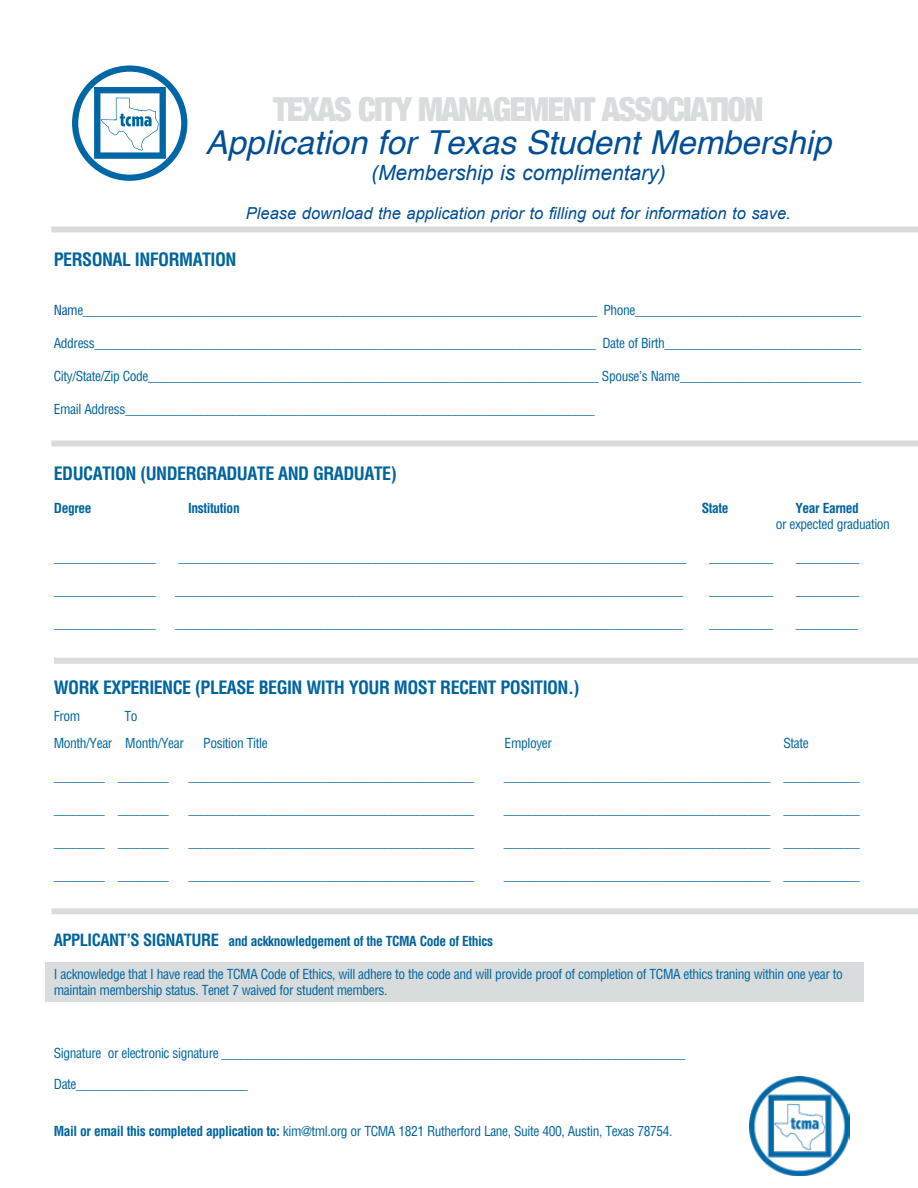
<style>
.page{position:relative;width:918px;height:1188px;background:#fff}
.page>*{position:absolute;margin:0;border:0;box-sizing:border-box;transform-origin:0 0}
.t1{font:italic 33px "Helvetica";color:#004e95}
.t2{font:900 condensed 33px "Helvetica Neue";letter-spacing:-.05em;color:#d8dcdd}
.t3{font:italic 21px "Arial";color:#004e95}
.t4{font:700 condensed 18px "Helvetica";letter-spacing:-.03em;color:#00649d}
.t5{font:italic 16.5px "Arial";color:#004e95}
.t6{font:condensed 13.5px/27px "Helvetica";letter-spacing:-.03em;color:#00649d}
.t7{font:700 condensed 13.5px "Helvetica";letter-spacing:-.03em;color:#00649d}
.s1{color:#004e95}
.s2{font-size:16.5px}
.s3{font-weight:700}
</style>
<div class="page">
<div style="left:45px;top:962px;width:819px;height:39px;background:#d8dcdd"></div>
<svg style="left:72px;top:65px;width:115px;height:116px"></svg>
<div style="left:51px;top:226px;width:867px;height:6px;background:#d8dcdd"></div>
<div style="left:51px;top:441px;width:867px;height:6px;background:#d8dcdd"></div>
<div style="left:54px;top:658px;width:864px;height:6px;background:#d8dcdd"></div>
<div style="left:52px;top:908px;width:866px;height:6px;background:#d8dcdd"></div>
<img style="left:749px;top:1076px;width:100px;height:100px">
<h1 class="t2" style="left:273px;top:82px;width:492px">TEXAS CITY MANAGEMENT ASSOCIATION</h1>
<h1 class="t1" style="left:206px;top:116px;width:627px">Application for Texas Student Membership</h1>
<h2 class="t3" style="left:371px;top:159px;width:296px">(Membership is complimentary)</h2>
<p class="t5" style="left:246px;top:202px;width:546px">Please download the application prior to filling out for information to save.</p>
<h3 class="t4" style="left:54px;top:248px;width:184px">PERSONAL INFORMATION</h3>
<p class="t6" style="left:54px;top:297px;width:818px"><span class="s1">Nam</span>e_________________________________________________________________________________ Phone_____________________________________</p>
<p class="t6" style="left:54px;top:330px;width:816px">Address_______________________________________________________________________________ Date of Birth________________________________</p>
<p class="t6" style="left:54px;top:363px;width:818px">City/State/Zip Code_______________________________________________________________________ Spouse’s Name______________________________</p>
<p class="t6" style="left:54px;top:396px;width:543px">Email Address__________________________________________________________________________</p>
<h3 class="t4" style="left:54px;top:462px;width:344px">EDUCATION (UNDERGRADUATE AND GRADUATE)</h3>
<p class="t7" style="left:54px;top:500px;width:39px">Degree</p>
<p class="t7" style="left:188px;top:500px;width:53px">Institution</p>
<p class="t7" style="left:702px;top:500px;width:28px">State</p>
<p class="t7" style="left:796px;top:500px;width:65px">Year Earned</p>
<p class="t6" style="left:776px;top:511px;width:116px">or expected graduation</p>
<p class="t6" style="left:54px;top:544px;width:103px">________________</p>
<p class="t6" style="left:179px;top:544px;width:510px">________________________________________________________________________________</p>
<p class="t6" style="left:709px;top:544px;width:65px">__________</p>
<p class="t6" style="left:796px;top:544px;width:65px">__________</p>
<p class="t6" style="left:54px;top:577px;width:103px">________________</p>
<p class="t6" style="left:175px;top:577px;width:510px">________________________________________________________________________________</p>
<p class="t6" style="left:709px;top:577px;width:65px">__________</p>
<p class="t6" style="left:796px;top:577px;width:65px">__________</p>
<p class="t6" style="left:54px;top:610px;width:103px">________________</p>
<p class="t6" style="left:175px;top:610px;width:510px">________________________________________________________________________________</p>
<p class="t6" style="left:709px;top:610px;width:65px">__________</p>
<p class="t6" style="left:796px;top:610px;width:65px">__________</p>
<h3 class="t4" style="left:54px;top:676px;width:527px">WORK EXPERIENCE (PLEASE BEGIN WITH YOUR MOST RECENT POSITION.)</h3>
<p class="t6" style="left:54px;top:703px;width:28px">From</p>
<p class="t6" style="left:54px;top:703px;width:132px;text-indent:71px">To<br>Month/Year Month/Year</p>
<p class="t6" style="left:203px;top:730px;width:66px">Position Title</p>
<p class="t6" style="left:505px;top:730px;width:49px">Employer</p>
<p class="t6" style="left:783px;top:730px;width:27px">State</p>
<p class="t6" style="left:54px;top:763px;width:117px">________ ________</p>
<p class="t6" style="left:188px;top:763px;width:287px">_____________________________________________</p>
<p class="t6" style="left:504px;top:763px;width:358px">__________________________________________ ____________</p>
<p class="t6" style="left:54px;top:796px;width:117px">________ ________</p>
<p class="t6" style="left:188px;top:796px;width:287px">_____________________________________________</p>
<p class="t6" style="left:504px;top:796px;width:358px">__________________________________________ ____________</p>
<p class="t6" style="left:54px;top:829px;width:117px">________ ________</p>
<p class="t6" style="left:188px;top:829px;width:287px">_____________________________________________</p>
<p class="t6" style="left:504px;top:829px;width:358px">__________________________________________ ____________</p>
<p class="t6" style="left:54px;top:862px;width:117px">________ ________</p>
<p class="t6" style="left:188px;top:862px;width:287px">_____________________________________________</p>
<p class="t6" style="left:504px;top:862px;width:358px">__________________________________________ ____________</p>
<p class="t7" style="left:54px;top:933px;width:441px"><span class="s2">APPLICANT’S SIGNATURE</span> and ackknowledgement of the TCMA Code of Ethics</p>
<p class="t6" style="left:54px;top:966px;width:791px;line-height:16.2px">I acknowledge that I have read the TCMA Code of Ethics, will adhere to the code and will provide proof of completion of TCMA ethics traning within one year to maintain membership status. Tenet 7 waived for student members.</p>
<p class="t6" style="left:54px;top:1039px;width:633px">Signature or electronic signature _________________________________________________________________________</p>
<p class="t6" style="left:54px;top:1071px;width:196px">Date___________________________</p>
<p class="t6" style="left:54px;top:1117px;width:620px"><span class="s3">Mail or email this completed application to:</span> kim@tml.org or TCMA 1821 Rutherford Lane, Suite 400, Austin, Texas 78754.</p>
</div>
